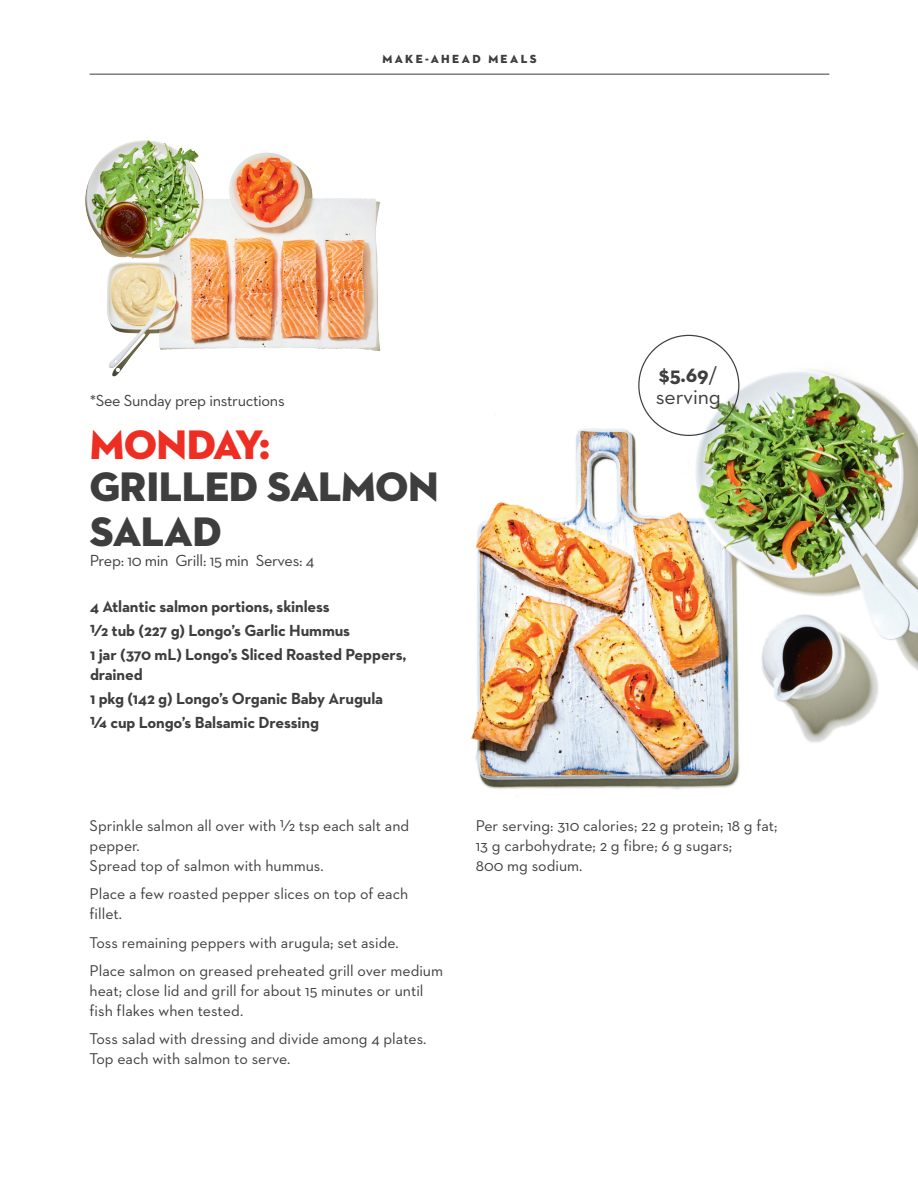
<style>
.page{position:relative;width:918px;height:1188px;background:#fff}
.page>*{position:absolute;margin:0;border:0;box-sizing:border-box;transform-origin:0 0}
.Body_Copy{font:42px "Neutraface 2 Display Titling";letter-spacing:-.01em;color:#3e3e3f}
.Body_Copy-2{font:42px "Neutraface 2 Display Titling";letter-spacing:-.01em;color:#ee2e22}
.Body_Copy-3{font:21.9px "Neutraface 2 Text";letter-spacing:-.01em;color:#3e3e3f}
.Body_Copy-4{font:700 21.9px "Neutraface 2 Text";color:#3e3e3f}
.Body_Copy-5{font:700 16.35px/19.6px "Neutraface 2 Text";letter-spacing:-.01em;color:#3e3e3f}
.Body_Copy-6{font:16.35px "Neutraface 2 Text";letter-spacing:-.02em;color:#3e3e3f}
.Body_Copy-7{font:15.9px/20px "Neutraface 2 Text";color:#3e3e3f}
.t1{font:12px "Neutraface 2 Display Titling";letter-spacing:.2em;color:#3e3e3f}
.s1{font-weight:400}
</style>
<div class="page">
<hr style="left:90px;top:74px;width:739px;height:1px;background:#3e3e3f">
<img style="left:85px;top:140px;width:296px;height:237px">
<img style="left:471px;top:358px;width:447px;height:432px">
<p class="t1" style="left:382px;top:52px;width:156px">MAKE-AHEAD MEALS</p>
<p class="Body_Copy-6" style="left:90px;top:390px;width:197px">*See Sunday prep instructions</p>
<p class="Body_Copy-2" style="left:90px;top:418px;width:182px">MONDAY:</p>
<p class="Body_Copy" style="left:90px;top:460px;width:351px">GRILLED SALMON</p>
<p class="Body_Copy" style="left:90px;top:505px;width:133px">SALAD</p>
<p class="Body_Copy-6" style="left:90px;top:550px;width:226px">Prep: 10 min Grill: 15 min Serves: 4</p>
<p class="Body_Copy-5" style="left:90px;top:597px;width:241px">4 Atlantic salmon portions, skinless</p>
<p class="Body_Copy-5" style="left:90px;top:621px;width:262px">1/2 tub (227 g) Longo’s Garlic Hummus</p>
<p class="Body_Copy-5" style="left:90px;top:645px;width:318px">1 jar (370 mL) Longo’s Sliced Roasted Peppers, drained</p>
<p class="Body_Copy-5" style="left:90px;top:689px;width:295px">1 pkg (142 g) Longo’s Organic Baby Arugula</p>
<p class="Body_Copy-5" style="left:90px;top:713px;width:231px">1/4 cup Longo’s Balsamic Dressing</p>
<p class="Body_Copy-4" style="left:659px;top:360px;width:60px">$5.69<span class="s1">/</span></p>
<p class="Body_Copy-3" style="left:656px;top:383px;width:67px">serving</p>
<p class="Body_Copy-7" style="left:90px;top:816px;width:321px">Sprinkle salmon all over with 1/2 tsp each salt and pepper.<br>Spread top of salmon with hummus.</p>
<p class="Body_Copy-7" style="left:90px;top:884px;width:320px">Place a few roasted pepper slices on top of each fillet.</p>
<p class="Body_Copy-7" style="left:90px;top:932px;width:311px">Toss remaining peppers with arugula; set aside.</p>
<p class="Body_Copy-7" style="left:90px;top:960px;width:355px">Place salmon on greased preheated grill over medium heat; close lid and grill for about 15 minutes or until fish flakes when tested.</p>
<p class="Body_Copy-7" style="left:90px;top:1028px;width:338px">Toss salad with dressing and divide among 4 plates.<br>Top each with salmon to serve.</p>
<p class="Body_Copy-7" style="left:476px;top:816px;width:303px">Per serving: 310 calories; 22 g protein; 18 g fat;<br>13 g carbohydrate; 2 g fibre; 6 g sugars;<br>800 mg sodium.</p>
</div>
